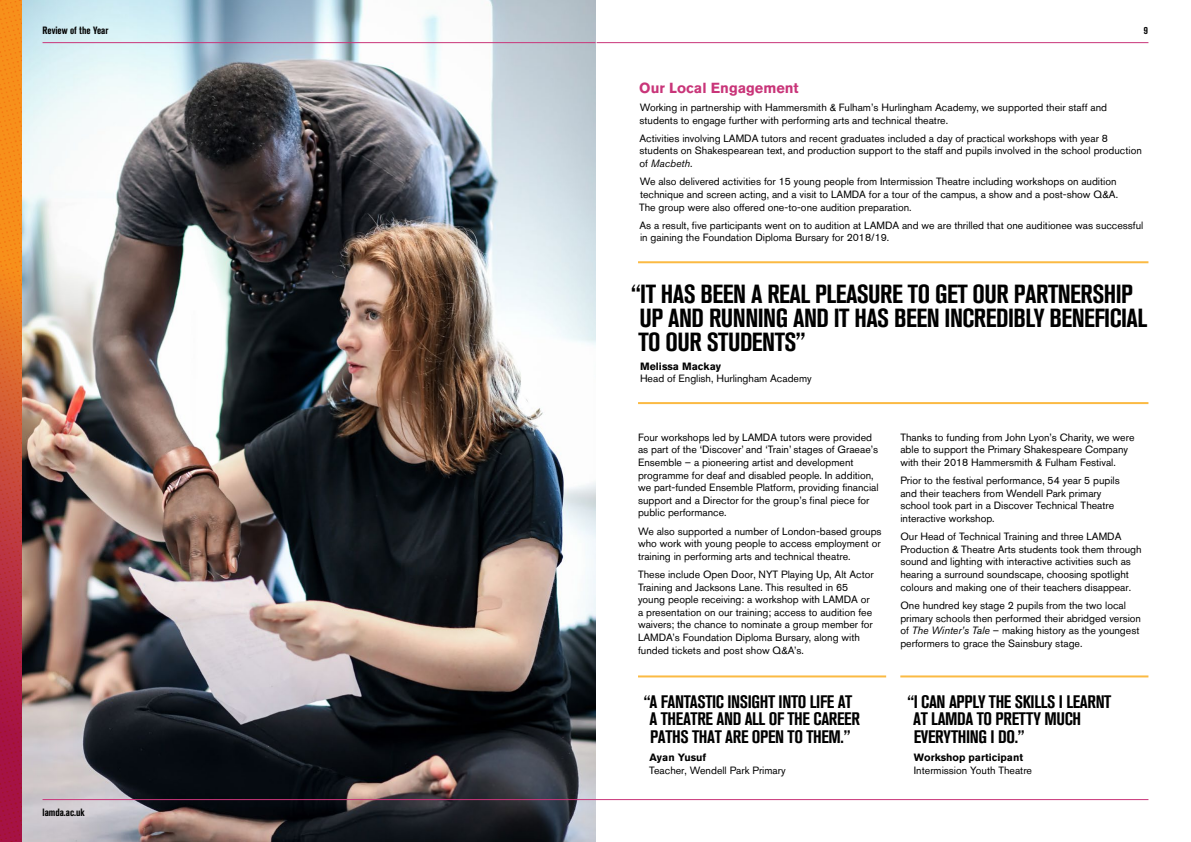
<style>
.page{position:relative;width:1191px;height:842px;background:#fff}
.page>*{position:absolute;margin:0;border:0;box-sizing:border-box;transform-origin:0 0}
.t1{font:700 condensed 26px/24px "Akzidenz Grotesk BQ";letter-spacing:-.02em;color:#000}
.t2{font:700 condensed 18px/17.6px "Akzidenz Grotesk BQ";letter-spacing:-.02em;color:#000;text-align:center}
.t3{font:700 14.5px "Akzidenz Grotesk BQ";color:#c93579}
.t4{font:10.5px/12.6px "Akzidenz Grotesk BQ";color:#000}
.t5{font:700 10.5px "Akzidenz Grotesk BQ";color:#000}
.t6{font:700 condensed 10.5px "Akzidenz Grotesk BQ";color:#000}
.s1{font-style:italic}
</style>
<div class="page">
<img style="left:22px;top:0;width:573px;height:842px">
<hr style="left:638px;top:261px;width:510px;height:2px;background:#fbba43">
<hr style="left:638px;top:402px;width:510px;height:2px;background:#fbba43">
<hr style="left:43px;top:42px;width:552px;height:1px;background:#c93579">
<hr style="left:43px;top:799px;width:1105px;height:1px;background:#c93579">
<hr style="left:596px;top:42px;width:552px;height:1px;background:#c93579">
<img style="left:0;top:0;width:22px;height:842px">
<hr style="left:638px;top:675px;width:248px;height:2px;background:#fbba43">
<hr style="left:900px;top:675px;width:248px;height:2px;background:#fbba43">
<p class="t6" style="left:43px;top:24px;width:67px">Review of the Year</p>
<p class="t6" style="left:43px;top:806px;width:44px">lamda.ac.uk</p>
<p class="t6" style="left:1143px;top:24px;width:6px">9</p>
<h3 class="t3" style="left:639px;top:79px;width:161px">Our Local Engagement</h3>
<p class="t4" style="left:639px;top:101px;width:469px">Working in partnership with Hammersmith &amp; Fulham’s Hurlingham Academy, we supported their staff and students to engage further with performing arts and technical theatre.</p>
<p class="t4" style="left:639px;top:132px;width:504px">Activities involving LAMDA tutors and recent graduates included a day of practical workshops with year 8 students on Shakespearean text, and production support to the staff and pupils involved in the school production of <span class="s1">Macbeth</span>.</p>
<p class="t4" style="left:639px;top:175px;width:480px">We also delivered activities for 15 young people from Intermission Theatre including workshops on audition technique and screen acting, and a visit to LAMDA for a tour of the campus, a show and a post-show Q&amp;A.<br>The group were also offered one-to-one audition preparation.</p>
<p class="t4" style="left:639px;top:219px;width:505px">As a result, five participants went on to audition at LAMDA and we are thrilled that one auditionee was successful in gaining the Foundation Diploma Bursary for 2018/19.</p>
<h1 class="t1" style="left:631px;top:282px;width:517px">“IT HAS BEEN A REAL PLEASURE TO GET OUR PARTNERSHIP<br>UP AND RUNNING AND IT HAS BEEN INCREDIBLY BENEFICIAL<br>TO OUR STUDENTS”</h1>
<p class="t5" style="left:640px;top:360px;width:82px">Melissa Mackay</p>
<p class="t4" style="left:640px;top:372px;width:173px">Head of English, Hurlingham Academy</p>
<p class="t4" style="left:638px;top:431px;width:242px">Four workshops led by LAMDA tutors were provided as part of the ‘Discover’ and ‘Train’ stages of Graeae’s Ensemble – a pioneering artist and development programme for deaf and disabled people. In addition, we part-funded Ensemble Platform, providing financial support and a Director for the group’s final piece for public performance.</p>
<p class="t4" style="left:638px;top:525px;width:245px;text-align:justify">We also supported a number of London-based groups who work with young people to access employment or training in performing arts and technical theatre.</p>
<p class="t4" style="left:638px;top:568px;width:237px">These include Open Door, NYT Playing Up, Alt Actor Training and Jacksons Lane. This resulted in 65 young people receiving: a workshop with LAMDA or a presentation on our training; access to audition fee waivers; the chance to nominate a group member for LAMDA’s Foundation Diploma Bursary, along with funded tickets and post show Q&amp;A’s.</p>
<h2 class="t2" style="left:643px;top:693px;width:218px">“A FANTASTIC INSIGHT INTO LIFE AT<br>A THEATRE AND ALL OF THE CAREER<br>PATHS THAT ARE OPEN TO THEM.”</h2>
<p class="t5" style="left:649px;top:751px;width:58px">Ayan Yusuf</p>
<p class="t4" style="left:649px;top:764px;width:138px">Teacher, Wendell Park Primary</p>
<p class="t4" style="left:900px;top:431px;width:236px">Thanks to funding from John Lyon’s Charity, we were able to support the Primary Shakespeare Company with their 2018 Hammersmith &amp; Fulham Festival.</p>
<p class="t4" style="left:900px;top:474px;width:221px">Prior to the festival performance, 54 year 5 pupils and their teachers from Wendell Park primary school took part in a Discover Technical Theatre interactive workshop.</p>
<p class="t4" style="left:900px;top:530px;width:243px">Our Head of Technical Training and three LAMDA Production &amp; Theatre Arts students took them through sound and lighting with interactive activities such as hearing a surround soundscape, choosing spotlight colours and making one of their teachers disappear.</p>
<p class="t4" style="left:900px;top:599px;width:242px">One hundred key stage 2 pupils from the two local primary schools then performed their abridged version of <span class="s1">The Winter’s Tale</span> – making history as the youngest performers to grace the Sainsbury stage.</p>
<h2 class="t2" style="left:913px;top:693px;width:200px;text-align:left;text-indent:-6px">“I CAN APPLY THE SKILLS I LEARNT<br>AT LAMDA TO PRETTY MUCH<br>EVERYTHING I DO.”</h2>
<p class="t5" style="left:914px;top:751px;width:111px">Workshop participant</p>
<p class="t4" style="left:914px;top:764px;width:120px">Intermission Youth Theatre</p>
</div>
